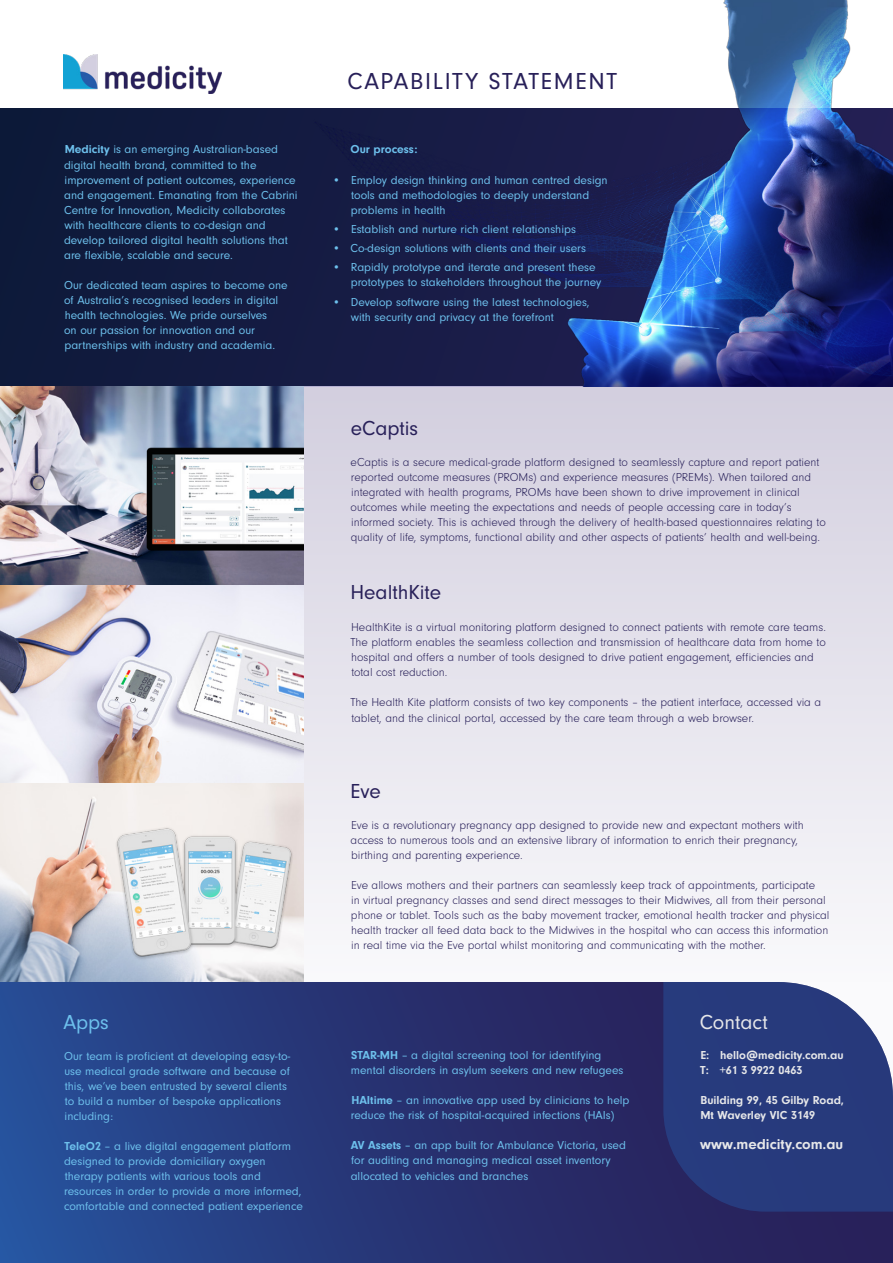
<style>
.page{position:relative;width:893px;height:1263px;background:#fff}
.page>*{position:absolute;margin:0;border:0;box-sizing:border-box;transform-origin:0 0}
.t1{font:24px "Neuzeit Gro";letter-spacing:.07em;color:#282059}
.t2{font:21px "Neuzeit Gro";color:#282059}
.t3{font:21px "Neuzeit Gro";color:#e6e7e9}
.t4{font:21px "Neuzeit Gro";color:#6dc0ec}
.t5{font:700 15px "Neuzeit Gro";color:#e6e7e9}
.t6{font:300 12px/15px "Neuzeit Gro";color:#282059}
.t7{font:12px/15px "Neuzeit Gro";color:#6dc0ec}
.t8{font:700 12px/15px "Neuzeit Gro";color:#e6e7e9}
.t9{font:700 12px "Neuzeit Gro";color:#6dc0ec}
.s1{font-weight:700}
</style>
<div class="page">
<div style="left:304px;top:386px;width:589px;height:596px;background:linear-gradient(to bottom,#d2cede,#f9f9fb)"></div>
<img style="left:723px;top:0;width:128px;height:108px">
<svg style="left:0;top:108px;width:893px;height:278px;background:#1a2658"></svg>
<img style="left:64px;top:54px;width:157px;height:40px">
<img style="left:0;top:386px;width:304px;height:596px">
<img style="left:128px;top:440px;width:176px;height:119px">
<svg style="left:0;top:982px;width:893px;height:281px;background:#273677"></svg>
<svg style="left:663px;top:982px;width:230px;height:229px;background:#324382"></svg>
<img style="left:103px;top:821px;width:197px;height:144px">
<p class="t7" style="left:64px;top:142px;width:235px"><span class="s1">Medicity</span> is an emerging Australian-based digital health brand, committed to the improvement of patient outcomes, experience and engagement. Emanating from the Cabrini Centre for Innovation, Medicity collaborates with healthcare clients to co-design and develop tailored digital health solutions that are flexible, scalable and secure.</p>
<p class="t7" style="left:64px;top:277px;width:225px">Our dedicated team aspires to become one of Australia’s recognised leaders in digital health technologies. We pride ourselves<br>on our passion for innovation and our partnerships with industry and academia.</p>
<p class="t4" style="left:63px;top:1010px;width:47px">Apps</p>
<p class="t7" style="left:64px;top:1049px;width:227px">Our team is proficient at developing easy-to&shy;use medical grade software and because of this, we’ve been entrusted by several clients to build a number of bespoke applications including:</p>
<p class="t7" style="left:64px;top:1139px;width:240px"><span class="s1">TeleO2</span> – a live digital engagement platform designed to provide domiciliary oxygen therapy patients with various tools and resources in order to provide a more informed, comfortable and connected patient experience</p>
<p class="t1" style="left:347px;top:68px;width:271px">CAPABILITY STATEMENT</p>
<p class="t9" style="left:351px;top:143px;width:68px">Our process:</p>
<p class="t7" style="left:351px;top:172px;width:258px;text-indent:-18px">• Employ design thinking and human centred design tools and methodologies to deeply understand problems in health</p>
<p class="t7" style="left:332px;top:222px;width:245px">• Establish and nurture rich client relationships</p>
<p class="t7" style="left:332px;top:241px;width:255px">• Co-design solutions with clients and their users</p>
<p class="t7" style="left:351px;top:260px;width:252px;text-indent:-18px">• Rapidly prototype and iterate and present these prototypes to stakeholders throughout the journey</p>
<p class="t7" style="left:351px;top:294px;width:240px;text-indent:-18px">• Develop software using the latest technologies, with security and privacy at the forefront</p>
<p class="t2" style="left:351px;top:416px;width:69px">eCaptis</p>
<p class="t6" style="left:351px;top:455px;width:477px">eCaptis is a secure medical-grade platform designed to seamlessly capture and report patient reported outcome measures (PROMs) and experience measures (PREMs). When tailored and integrated with health programs, PROMs have been shown to drive improvement in clinical outcomes while meeting the expectations and needs of people accessing care in today’s informed society. This is achieved through the delivery of health-based questionnaires relating to quality of life, symptoms, functional ability and other aspects of patients’ health and well-being.</p>
<p class="t2" style="left:350px;top:581px;width:92px">HealthKite</p>
<p class="t6" style="left:350px;top:619px;width:477px">HealthKite is a virtual monitoring platform designed to connect patients with remote care teams.<br>The platform enables the seamless collection and transmission of healthcare data from home to hospital and offers a number of tools designed to drive patient engagement, efficiencies and total cost reduction.</p>
<p class="t6" style="left:350px;top:694px;width:472px;line-height:16.5px">The Health Kite platform consists of two key components – the patient interface, accessed via a tablet, and the clinical portal, accessed by the care team through a web browser.</p>
<p class="t2" style="left:351px;top:779px;width:32px">Eve</p>
<p class="t6" style="left:351px;top:818px;width:455px">Eve is a revolutionary pregnancy app designed to provide new and expectant mothers with access to numerous tools and an extensive library of information to enrich their pregnancy, birthing and parenting experience.</p>
<p class="t6" style="left:351px;top:878px;width:480px">Eve allows mothers and their partners can seamlessly keep track of appointments, participate<br>in virtual pregnancy classes and send direct messages to their Midwives, all from their personal phone or tablet. Tools such as the baby movement tracker, emotional health tracker and physical health tracker all feed data back to the Midwives in the hospital who can access this information in real time via the Eve portal whilst monitoring and communicating with the mother.</p>
<p class="t7" style="left:351px;top:1048px;width:274px"><span class="s1">STAR-MH</span> – a digital screening tool for identifying mental disorders in asylum seekers and new refugees</p>
<p class="t7" style="left:351px;top:1093px;width:280px"><span class="s1">HAItime</span> – an innovative app used by clinicians to help reduce the risk of hospital-acquired infections (HAIs)</p>
<p class="t7" style="left:351px;top:1138px;width:277px"><span class="s1">AV Assets</span> – an app built for Ambulance Victoria, used for auditing and managing medical asset inventory</p>
<p class="t7" style="left:351px;top:1169px;width:179px">allocated to vehicles and branches</p>
<p class="t3" style="left:700px;top:1010px;width:70px">Contact</p>
<p class="t8" style="left:701px;top:1048px;width:144px">E: hello@medicity.com.au</p>
<p class="t8" style="left:700px;top:1063px;width:104px">T: +61 3 9922 0463</p>
<p class="t8" style="left:700px;top:1093px;width:145px">Building 99, 45 Gilby Road,<br>Mt Waverley VIC 3149</p>
<p class="t5" style="left:700px;top:1136px;width:144px">www.medicity.com.au</p>
</div>
